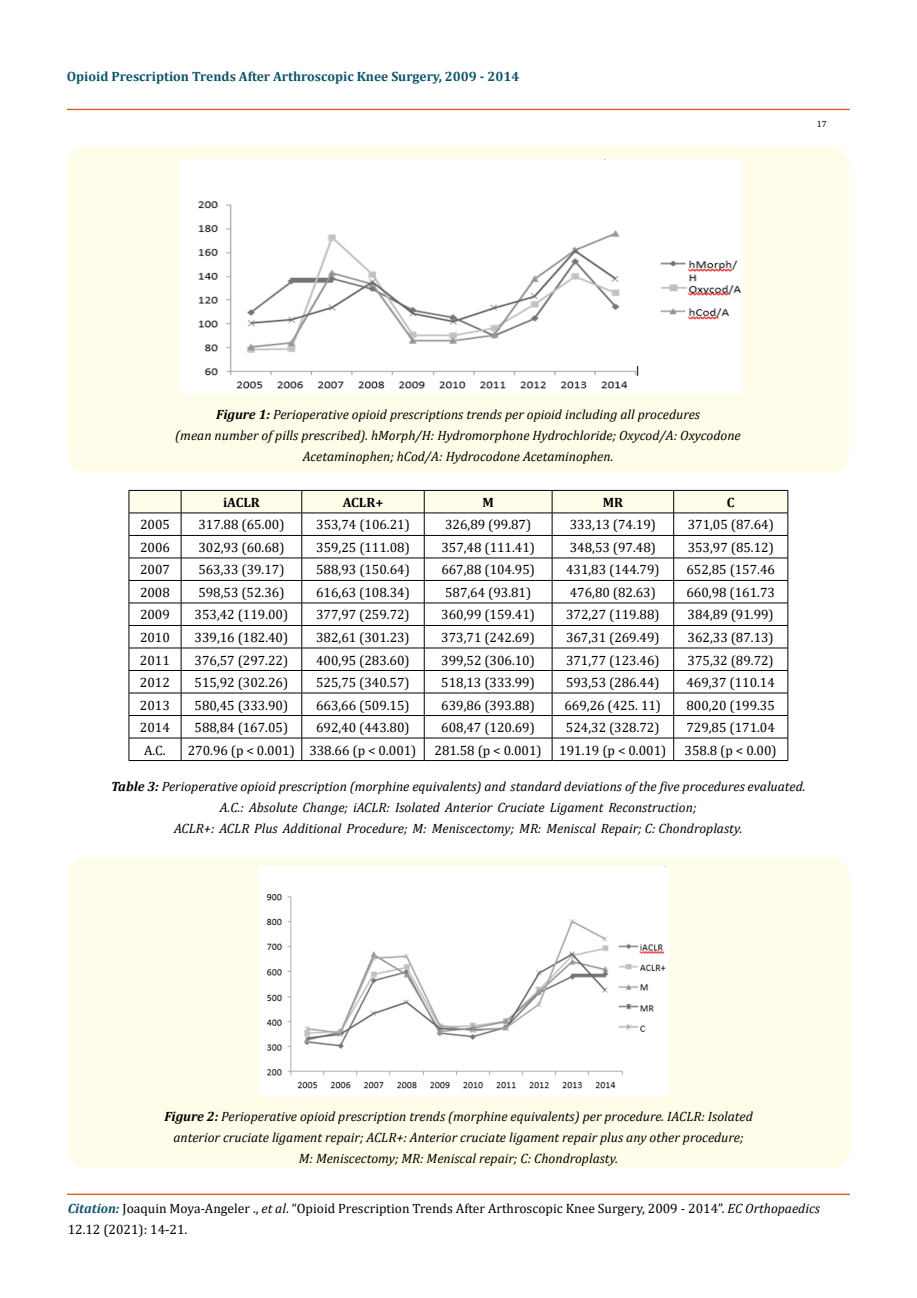
<style>
.page{position:relative;width:917px;height:1298px;background:#fff}
.page>*{position:absolute;margin:0;border:0;box-sizing:border-box;transform-origin:0 0}
.t1{font:13.5px/21px "Cambria";color:#000}
.t2{font:italic 13.5px/21px "Cambria";color:#000;text-align:center}
.t3{font:700 13.5px "Cambria";color:#0e546a}
.t4{font:700 13.5px "Cambria";color:#000}
.t5{font:9px "Cambria";color:#000}
.s1{font-weight:700}
.s2{font-weight:700;font-style:italic;color:#0e546a}
.s3{font-style:italic}
</style>
<div class="page">
<div style="left:67px;top:109px;width:782px;height:1px;border:1px solid #e05d1a"></div>
<div style="left:67px;top:1194px;width:782px;height:1px;border:1px solid #e05d1a"></div>
<div style="left:68px;top:147px;width:781px;height:326px;background:#fffde9;border-radius:18px"></div>
<img style="left:179px;top:159px;width:563px;height:234px">
<svg style="left:129px;top:490px;width:659px;height:270px"></svg>
<hr style="left:129px;top:760px;width:52px;height:1px;background:#000">
<hr style="left:181px;top:760px;width:121px;height:1px;background:#000">
<hr style="left:302px;top:760px;width:122px;height:1px;background:#000">
<hr style="left:424px;top:760px;width:128px;height:1px;background:#000">
<hr style="left:552px;top:760px;width:121px;height:1px;background:#000">
<hr style="left:673px;top:760px;width:115px;height:1px;background:#000">
<div style="left:68px;top:858px;width:781px;height:310px;background:#fffde9;border-radius:18px"></div>
<img style="left:259px;top:866px;width:409px;height:229px">
<p class="t3" style="left:67px;top:67px;width:454px">Opioid Prescription Trends After Arthroscopic Knee Surgery, 2009 - 2014</p>
<p class="t5" style="left:816px;top:118px;width:11px">17</p>
<p class="t2" style="left:175px;top:403px;width:567px"><span class="s1">Figure 1:</span> Perioperative opioid prescriptions trends per opioid including all procedures<br>(mean number of pills prescribed). hMorph/H: Hydromorphone Hydrochloride; Oxycod/A: Oxycodone<br>Acetaminophen; hCod/A: Hydrocodone Acetaminophen.</p>
<p class="t4" style="left:223px;top:493px;width:38px">iACLR</p>
<p class="t4" style="left:343px;top:493px;width:42px">ACLR+</p>
<p class="t4" style="left:482px;top:493px;width:13px">M</p>
<p class="t4" style="left:602px;top:493px;width:22px">MR</p>
<p class="t4" style="left:727px;top:493px;width:9px">C</p>
<p class="t1" style="left:140px;top:514px;width:31px">2005</p>
<p class="t1" style="left:198px;top:514px;width:88px">317.88 (65.00)</p>
<p class="t1" style="left:316px;top:514px;width:95px">353,74 (106.21)</p>
<p class="t1" style="left:445px;top:514px;width:88px">326,89 (99.87)</p>
<p class="t1" style="left:570px;top:514px;width:88px">333,13 (74.19)</p>
<p class="t1" style="left:687px;top:514px;width:88px">371,05 (87.64)</p>
<p class="t1" style="left:140px;top:537px;width:31px">2006</p>
<p class="t1" style="left:198px;top:537px;width:88px">302,93 (60.68)</p>
<p class="t1" style="left:316px;top:537px;width:95px">359,25 (111.08)</p>
<p class="t1" style="left:441px;top:537px;width:95px">357,48 (111.41)</p>
<p class="t1" style="left:570px;top:537px;width:88px">348,53 (97.48)</p>
<p class="t1" style="left:687px;top:537px;width:88px">353,97 (85.12)</p>
<p class="t1" style="left:140px;top:559px;width:31px">2007</p>
<p class="t1" style="left:198px;top:559px;width:88px">563,33 (39.17)</p>
<p class="t1" style="left:316px;top:559px;width:95px">588,93 (150.64)</p>
<p class="t1" style="left:441px;top:559px;width:95px">667,88 (104.95)</p>
<p class="t1" style="left:566px;top:559px;width:95px">431,83 (144.79)</p>
<p class="t1" style="left:686px;top:559px;width:90px">652,85 (157.46</p>
<p class="t1" style="left:140px;top:582px;width:31px">2008</p>
<p class="t1" style="left:198px;top:582px;width:88px">598,53 (52.36)</p>
<p class="t1" style="left:316px;top:582px;width:95px">616,63 (108.34)</p>
<p class="t1" style="left:445px;top:582px;width:88px">587,64 (93.81)</p>
<p class="t1" style="left:569px;top:582px;width:88px">476,80 (82.63)</p>
<p class="t1" style="left:686px;top:582px;width:90px">660,98 (161.73</p>
<p class="t1" style="left:140px;top:604px;width:31px">2009</p>
<p class="t1" style="left:194px;top:604px;width:95px">353,42 (119.00)</p>
<p class="t1" style="left:316px;top:604px;width:95px">377,97 (259.72)</p>
<p class="t1" style="left:441px;top:604px;width:95px">360,99 (159.41)</p>
<p class="t1" style="left:566px;top:604px;width:95px">372,27 (119.88)</p>
<p class="t1" style="left:687px;top:604px;width:88px">384,89 (91.99)</p>
<p class="t1" style="left:140px;top:627px;width:31px">2010</p>
<p class="t1" style="left:194px;top:627px;width:95px">339,16 (182.40)</p>
<p class="t1" style="left:316px;top:627px;width:95px">382,61 (301.23)</p>
<p class="t1" style="left:441px;top:627px;width:95px">373,71 (242.69)</p>
<p class="t1" style="left:566px;top:627px;width:95px">367,31 (269.49)</p>
<p class="t1" style="left:687px;top:627px;width:88px">362,33 (87.13)</p>
<p class="t1" style="left:140px;top:649px;width:31px">2011</p>
<p class="t1" style="left:194px;top:649px;width:95px">376,57 (297.22)</p>
<p class="t1" style="left:316px;top:649px;width:95px">400,95 (283.60)</p>
<p class="t1" style="left:441px;top:649px;width:95px">399,52 (306.10)</p>
<p class="t1" style="left:566px;top:649px;width:95px">371,77 (123.46)</p>
<p class="t1" style="left:687px;top:649px;width:88px">375,32 (89.72)</p>
<p class="t1" style="left:140px;top:672px;width:31px">2012</p>
<p class="t1" style="left:194px;top:672px;width:95px">515,92 (302.26)</p>
<p class="t1" style="left:316px;top:672px;width:95px">525,75 (340.57)</p>
<p class="t1" style="left:441px;top:672px;width:95px">518,13 (333.99)</p>
<p class="t1" style="left:566px;top:672px;width:95px">593,53 (286.44)</p>
<p class="t1" style="left:686px;top:672px;width:90px">469,37 (110.14</p>
<p class="t1" style="left:140px;top:694px;width:31px">2013</p>
<p class="t1" style="left:194px;top:694px;width:95px">580,45 (333.90)</p>
<p class="t1" style="left:316px;top:694px;width:95px">663,66 (509.15)</p>
<p class="t1" style="left:441px;top:694px;width:95px">639,86 (393.88)</p>
<p class="t1" style="left:564px;top:694px;width:98px">669,26 (425. 11)</p>
<p class="t1" style="left:686px;top:694px;width:90px">800,20 (199.35</p>
<p class="t1" style="left:140px;top:717px;width:31px">2014</p>
<p class="t1" style="left:194px;top:717px;width:95px">588,84 (167.05)</p>
<p class="t1" style="left:316px;top:717px;width:95px">692,40 (443.80)</p>
<p class="t1" style="left:441px;top:717px;width:95px">608,47 (120.69)</p>
<p class="t1" style="left:566px;top:717px;width:95px">524,32 (328.72)</p>
<p class="t1" style="left:686px;top:717px;width:90px">729,85 (171.04</p>
<p class="t1" style="left:144px;top:739px;width:23px">A.C.</p>
<p class="t1" style="left:188px;top:739px;width:230px">270.96 (p &lt; 0.001) 338.66 (p &lt; 0.001)</p>
<p class="t1" style="left:434px;top:739px;width:109px">281.58 (p &lt; 0.001)</p>
<p class="t1" style="left:559px;top:739px;width:109px">191.19 (p &lt; 0.001)</p>
<p class="t1" style="left:684px;top:739px;width:94px">358.8 (p &lt; 0.00)</p>
<p class="t2" style="left:111px;top:775px;width:696px"><span class="s1">Table 3:</span> Perioperative opioid prescription (morphine equivalents) and standard deviations of the five procedures evaluated.<br>A.C.: Absolute Change; iACLR: Isolated Anterior Cruciate Ligament Reconstruction;<br>ACLR+: ACLR Plus Additional Procedure; M: Meniscectomy; MR: Meniscal Repair; C: Chondroplasty.</p>
<p class="t2" style="left:164px;top:1105px;width:590px"><span class="s1">Figure 2:</span> Perioperative opioid prescription trends (morphine equivalents) per procedure. IACLR: Isolated anterior cruciate ligament repair; ACLR+: Anterior cruciate ligament repair plus any other procedure;<br>M: Meniscectomy; MR: Meniscal repair; C: Chondroplasty.</p>
<p class="t1" style="left:68px;top:1198px;width:753px"><span class="s2">Citation:</span> Joaquin Moya-Angeler ., <span class="s3">et al</span>. “Opioid Prescription Trends After Arthroscopic Knee Surgery, 2009 - 2014”. <span class="s3">EC Orthopaedics<br></span>12.12 (2021): 14-21.</p>
</div>
